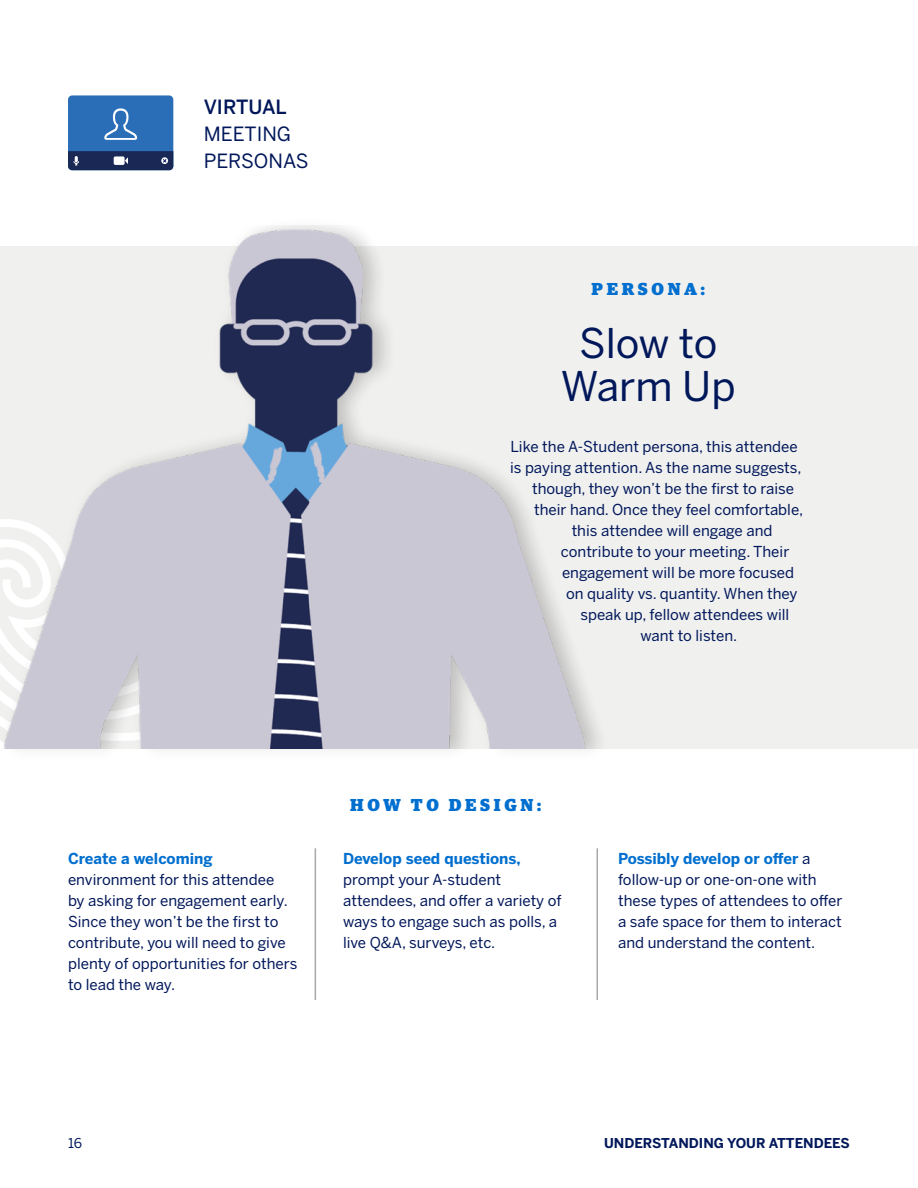
<style>
.page{position:relative;width:918px;height:1188px;background:#fff}
.page>*{position:absolute;margin:0;border:0;box-sizing:border-box;transform-origin:0 0}
.GBT_Body_1{font:40.65px/43.8px "Benton Sans";color:#00175a;text-align:center}
.GBT_Body_1-2{font:19.5px/27px "Benton Sans";color:#00175a}
.t1{font:900 17.4px "Guardian Egyp";letter-spacing:.21em;color:#006fcf}
.GBT_Body_1-3{font:15px/21px "Benton Sans";color:#00175a}
.t2{font:700 13.5px "Benton Sans";color:#00175a}
.t3{font:13.5px "Benton Sans";color:#00175a}
.s1{font-weight:500}
.s2{font-weight:700;color:#006fcf}
</style>
<div class="page">
<div style="left:68px;top:95px;width:105px;height:75px;background:#296eb7;border-radius:4px"></div>
<svg style="left:68px;top:151px;width:105px;height:19px;background:#2b3962"></svg>
<svg style="left:104px;top:108px;width:33px;height:32px"></svg>
<div style="left:0;top:246px;width:918px;height:502px;background:#f0f0ef"></div>
<hr style="left:315px;top:848px;width:1px;height:152px;background:#a7a8aa">
<hr style="left:597px;top:848px;width:1px;height:152px;background:#a7a8aa">
<img style="left:0;top:226px;width:599px;height:522px">
<p class="GBT_Body_1-2" style="left:204px;top:93px;width:106px"><span class="s1">VIRTUAL<br></span>MEETING<br>PERSONAS</p>
<p class="t1" style="left:592px;top:276px;width:115px">PERSONA:</p>
<p class="GBT_Body_1" style="left:561px;top:320px;width:176px">Slow to<br>Warm Up</p>
<p class="GBT_Body_1-3" style="left:510px;top:436px;width:289px">Like the A-Student persona, this attendee</p>
<p class="GBT_Body_1-3" style="left:510px;top:457px;width:293px">is paying attention. As the name suggests,</p>
<p class="GBT_Body_1-3" style="left:532px;top:478px;width:264px">though, they won’t be the first to raise</p>
<p class="GBT_Body_1-3" style="left:534px;top:499px;width:271px">their hand. Once they feel comfortable,</p>
<p class="GBT_Body_1-3" style="left:572px;top:520px;width:202px">this attendee will engage and</p>
<p class="GBT_Body_1-3" style="left:561px;top:541px;width:230px">contribute to your meeting. Their</p>
<p class="GBT_Body_1-3" style="left:562px;top:562px;width:234px">engagement will be more focused</p>
<p class="GBT_Body_1-3" style="left:566px;top:583px;width:233px">on quality vs. quantity. When they</p>
<p class="GBT_Body_1-3" style="left:580px;top:604px;width:210px">speak up, fellow attendees will</p>
<p class="GBT_Body_1-3" style="left:640px;top:625px;width:98px">want to listen.</p>
<p class="t1" style="left:350px;top:791px;width:193px">HOW TO DESIGN:</p>
<p class="GBT_Body_1-3" style="left:68px;top:848px;width:231px"><span class="s2">Create a welcoming </span>environment for this attendee<br>by asking for engagement early.<br>Since they won’t be the first to contribute, you will need to give plenty of opportunities for others to lead the way.</p>
<p class="GBT_Body_1-3" style="left:343px;top:848px;width:220px"><span class="s2">Develop seed questions, </span>prompt your A-student attendees, and offer a variety of ways to engage such as polls, a live Q&amp;A, surveys, etc.</p>
<p class="GBT_Body_1-3" style="left:618px;top:848px;width:226px"><span class="s2">Possibly develop or offer</span> a follow-up or one-on-one with these types of attendees to offer a safe space for them to interact and understand the content.</p>
<p class="t3" style="left:68px;top:1135px;width:16px">16</p>
<p class="t2" style="left:604px;top:1135px;width:247px">UNDERSTANDING YOUR ATTENDEES</p>
</div>
